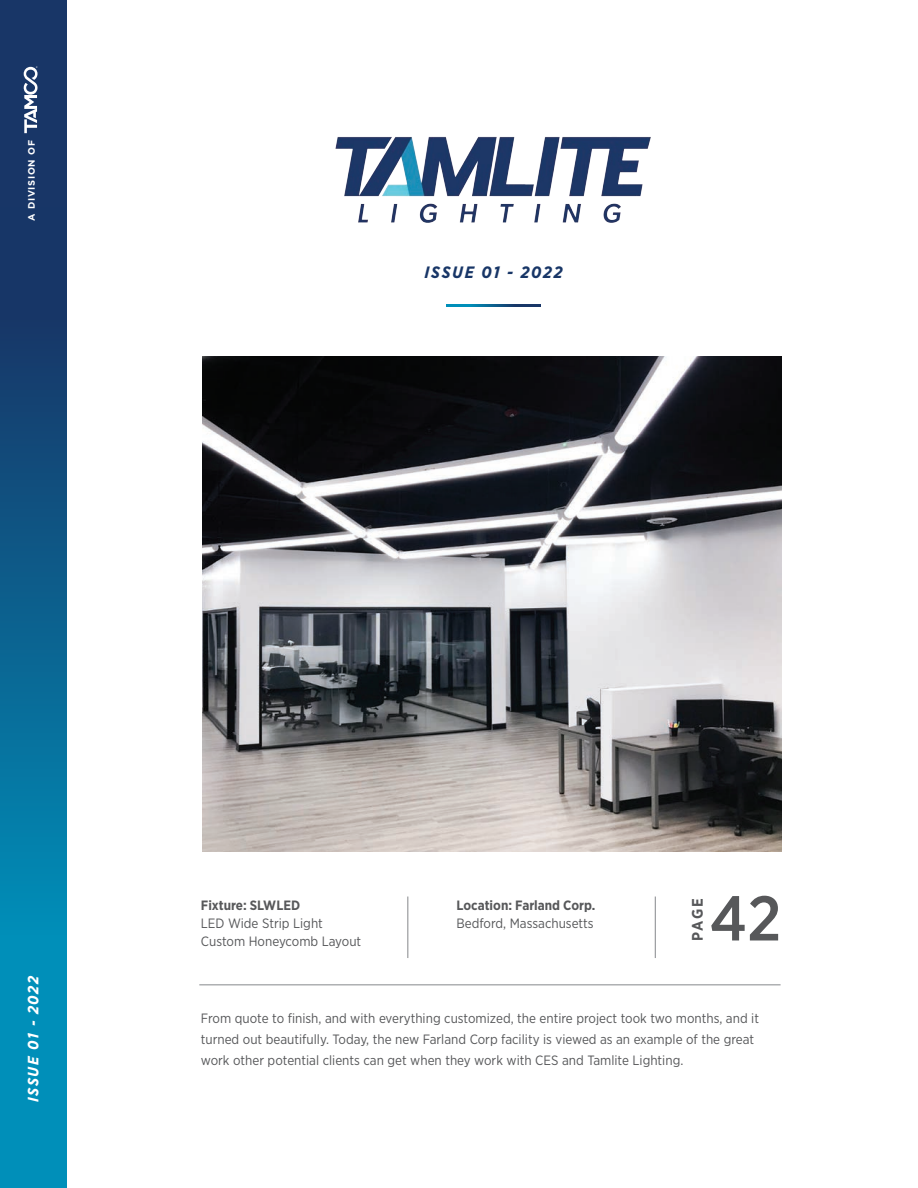
<style>
.page{position:relative;width:918px;height:1188px;background:#fff}
.page>*{position:absolute;margin:0;border:0;box-sizing:border-box;transform-origin:0 0}
.t1{font:500 63.15px "Gotham Narrow";color:#57585a}
.t2{font:italic 700 16.5px "Gotham Narrow";letter-spacing:.105em;color:#183667}
.t3{font:700 15.3px "Gotham Narrow";color:#57585a}
.t4{font:italic 700 15px "Gotham Narrow";color:#fff}
.t5{font:13.5px/21px "Gotham Narrow";color:#57585a}
.t6{font:700 13.5px "Gotham Narrow";color:#57585a}
.t7{font:700 9.3px "Gotham";letter-spacing:.075em;color:#fff}
.s1{font-weight:700}
</style>
<div class="page">
<div style="left:0;top:0;width:66px;height:1188px;background:#183667"></div>
<svg style="left:0;top:390px;width:66px;height:798px"></svg>
<img style="left:335px;top:136px;width:316px;height:87px">
<img style="left:202px;top:356px;width:579px;height:496px">
<svg style="left:23px;top:66px;width:15px;height:67px"></svg>
<hr style="left:407px;top:897px;width:1px;height:61px;background:#939598">
<hr style="left:655px;top:897px;width:1px;height:61px;background:#939598">
<hr style="left:199px;top:984px;width:582px;height:1px;background:#939598">
<hr style="left:446px;top:305px;width:95px;height:2px;background:#183667">
<hr style="left:446px;top:305px;width:77px;height:2px;background:#008fb9">
<p class="t7" style="left:25px;top:221px;width:82px;rotate:-90deg">A DIVISION OF</p>
<p class="t2" style="left:424px;top:262px;width:140px">ISSUE 01 - 2022</p>
<p class="t4" style="left:24px;top:1102px;width:128px;rotate:-90deg">ISSUE 01 - 2022</p>
<p class="t5" style="left:201px;top:896px;width:124px;line-height:18px"><span class="s1">Fixture: SLWLED<br></span>LED Wide Strip Light</p>
<p class="t5" style="left:201px;top:930px;width:162px">Custom Honeycomb Layout</p>
<p class="t6" style="left:457px;top:896px;width:140px">Location: Farland Corp.</p>
<p class="t5" style="left:457px;top:912px;width:139px">Bedford, Massachusetts</p>
<p class="t3" style="left:688px;top:940px;width:43px;rotate:-90deg">PAGE</p>
<p class="t1" style="left:709px;top:878px;width:73px">42</p>
<p class="t5" style="left:201px;top:1007px;width:560px">From quote to finish, and with everything customized, the entire project took two months, and it turned out beautifully. Today, the new Farland Corp facility is viewed as an example of the great work other potential clients can get when they work with CES and Tamlite Lighting.</p>
</div>
